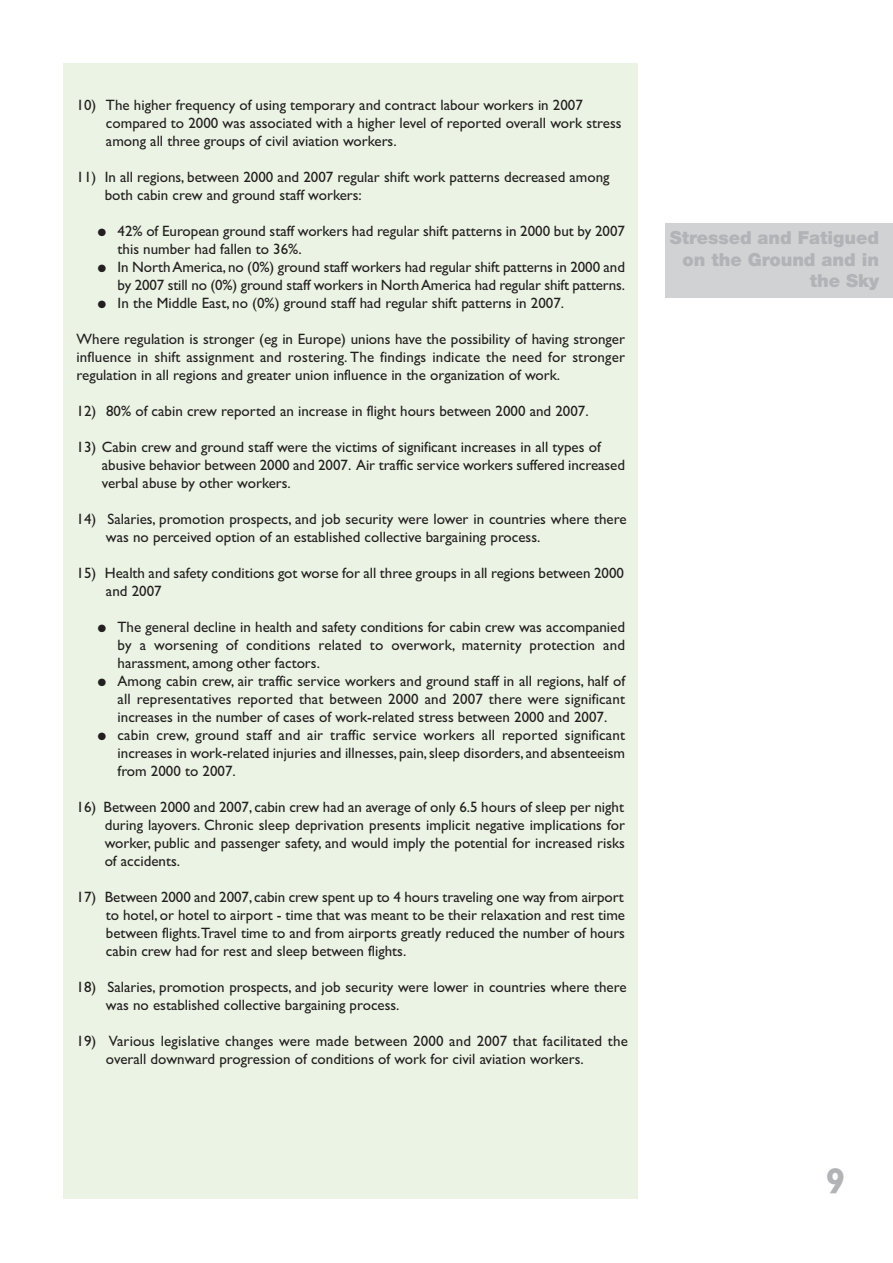
<style>
.page{position:relative;width:893px;height:1263px;background:#fff}
.page>*{position:absolute;margin:0;border:0;box-sizing:border-box;transform-origin:0 0}
.t1{font:700 36px "Gill Sans";color:#b2b3b7}
.t2{font:900 18px/21.6px "Helvetica Neue";color:#b2b3b7;text-align:right}
.t3{font:15px/18px "Gill Sans";color:#231f20}
</style>
<div class="page">
<div style="left:665px;top:224px;width:228px;height:74px;background:#d1d2d4"></div>
<div style="left:64px;top:64px;width:574px;height:1135px;background:#ebf4e4"></div>
<p class="t3" style="left:106px;top:96px;width:517px;text-indent:-29px">10) The higher frequency of using temporary and contract labour workers in 2007 compared to 2000 was associated with a higher level of reported overall work stress among all three groups of civil aviation workers.</p>
<p class="t3" style="left:105px;top:168px;width:506px;text-indent:-28px">11) In all regions, between 2000 and 2007 regular shift work patterns decreased among both cabin crew and ground staff workers:</p>
<p class="t3" style="left:118px;top:222px;width:509px;text-indent:-20px">● 42% of European ground staff workers had regular shift patterns in 2000 but by 2007 this number had fallen to 36%.</p>
<p class="t3" style="left:98px;top:258px;width:529px;text-align:right">● In NorthAmerica,no (0%) ground staff workers had regular shift patterns in 2000 and by 2007 still no (0%) ground staff workers in NorthAmerica had regular shift patterns.</p>
<p class="t3" style="left:98px;top:294px;width:468px">● In the Middle East, no (0%) ground staff had regular shift patterns in 2007.</p>
<p class="t3" style="left:77px;top:330px;width:550px;text-align:justify">Where regulation is stronger (eg in Europe) unions have the possibility of having stronger influence in shift assignment and rostering. The findings indicate the need for stronger regulation in all regions and greater union influence in the organization of work.</p>
<p class="t3" style="left:77px;top:402px;width:514px">12) 80% of cabin crew reported an increase in flight hours between 2000 and 2007.</p>
<p class="t3" style="left:102px;top:438px;width:525px;text-indent:-25px">13) Cabin crew and ground staff were the victims of significant increases in all types of abusive behavior between 2000 and 2007. Air traffic service workers suffered increased verbal abuse by other workers.</p>
<p class="t3" style="left:106px;top:510px;width:522px;text-indent:-29px">14) Salaries, promotion prospects, and job security were lower in countries where there was no perceived option of an established collective bargaining process.</p>
<p class="t3" style="left:106px;top:564px;width:519px;text-indent:-29px">15) Health and safety conditions got worse for all three groups in all regions between 2000 and 2007</p>
<p class="t3" style="left:118px;top:618px;width:509px;text-align:justify;text-indent:-20px">● The general decline in health and safety conditions for cabin crew was accompanied by a worsening of conditions related to overwork, maternity protection and harassment, among other factors.</p>
<p class="t3" style="left:118px;top:672px;width:509px;text-align:justify;text-indent:-20px">● Among cabin crew, air traffic service workers and ground staff in all regions, half of all representatives reported that between 2000 and 2007 there were significant increases in the number of cases of work-related stress between 2000 and 2007.</p>
<p class="t3" style="left:118px;top:726px;width:509px;text-align:justify;text-indent:-20px">● cabin crew, ground staff and air traffic service workers all reported significant increases in work-related injuries and illnesses,pain,sleep disorders,and absenteeism from 2000 to 2007.</p>
<p class="t3" style="left:105px;top:798px;width:522px;text-align:justify;text-indent:-28px">16) Between 2000 and 2007, cabin crew had an average of only 6.5 hours of sleep per night during layovers. Chronic sleep deprivation presents implicit negative implications for worker, public and passenger safety, and would imply the potential for increased risks of accidents.</p>
<p class="t3" style="left:106px;top:888px;width:521px;text-align:justify;text-indent:-29px">17) Between 2000 and 2007,cabin crew spent up to 4 hours traveling one way from airport to hotel, or hotel to airport - time that was meant to be their relaxation and rest time between flights.Travel time to and from airports greatly reduced the number of hours cabin crew had for rest and sleep between flights.</p>
<p class="t3" style="left:106px;top:978px;width:522px;text-indent:-29px">18) Salaries, promotion prospects, and job security were lower in countries where there was no established collective bargaining process.</p>
<p class="t3" style="left:106px;top:1032px;width:523px;text-indent:-29px">19) Various legislative changes were made between 2000 and 2007 that facilitated the overall downward progression of conditions of work for civil aviation workers.</p>
<p class="t2" style="left:670px;top:228px;width:211px">Stressed and Fatigued on the Ground and in the Sky</p>
<h1 class="t1" style="left:825px;top:1159px;width:21px">9</h1>
</div>
